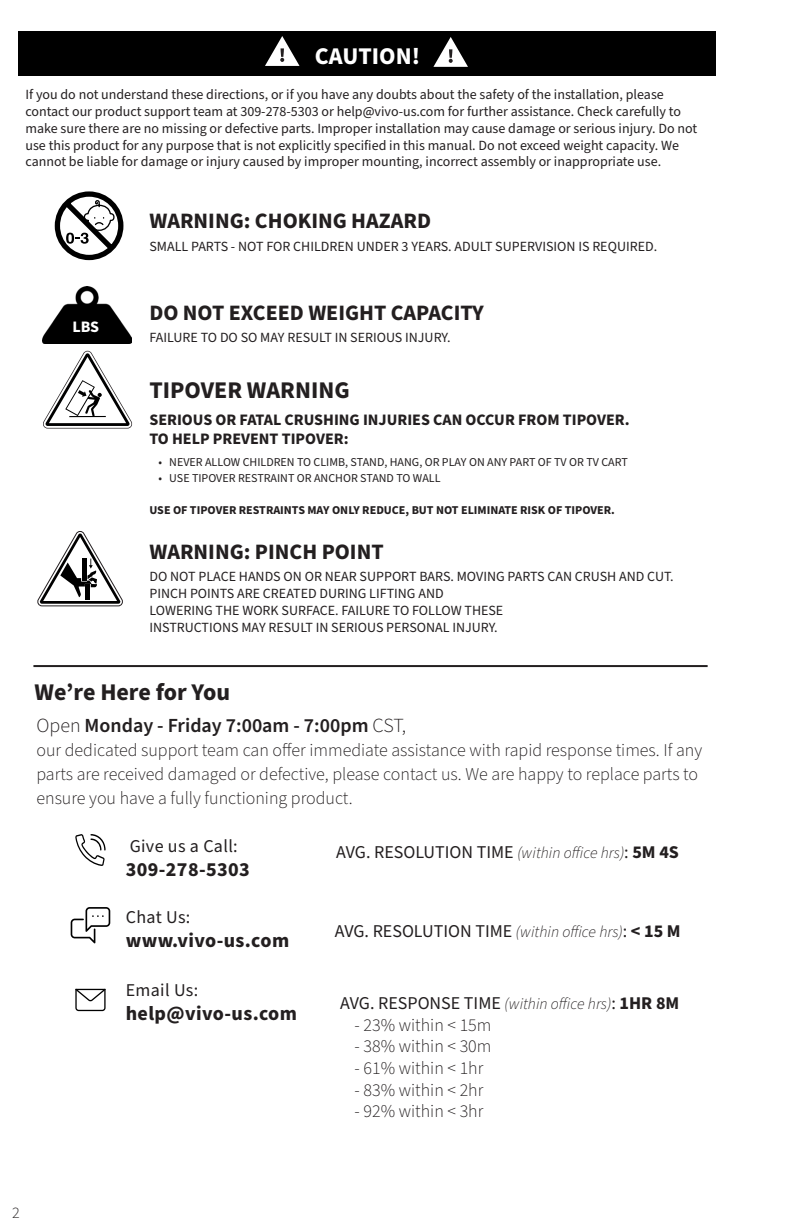
<style>
.page{position:relative;width:792px;height:1224px;background:#fff}
.page>*{position:absolute;margin:0;border:0;box-sizing:border-box;transform-origin:0 0}
.t1{font:700 24px "Source Sans Pro";color:#231f20}
.t2{font:700 24px "Source Sans Pro";color:#fff}
.t3{font:700 22px "Source Sans Pro";color:#231f20}
.t4{font:700 20px "Source Sans Pro";letter-spacing:.02em;color:#231f20}
.t5{font:600 20px "Source Sans Pro";color:#231f20}
.t6{font:300 18px/24px "Source Sans Pro";color:#231f20}
.t7{font:18px "Source Sans Pro";color:#231f20}
.t8{font:18px "Source Sans Pro";letter-spacing:.02em;color:#231f20}
.t9{font:700 16px "Source Sans Pro";color:#231f20}
.t10{font:700 16px "Source Sans Pro";color:#fff}
.t11{font:300 16px "Source Sans Pro";color:#231f20}
.t12{font:14px/16.8px "Source Sans Pro";color:#231f20}
.t13{font:12px "Source Sans Pro";color:#231f20}
.Bullet_Points{font:700 12px "Source Sans Pro";color:#231f20}
.s1{font-weight:300}
.s2{font-weight:300;font-style:italic;font-size:16px}
.s3{font-weight:700}
</style>
<div class="page">
<hr style="left:33px;top:665px;width:675px;height:2px;background:#231f20">
<img style="left:43px;top:286px;width:89px;height:58px">
<div style="left:19px;top:31px;width:697px;height:45px;background:#000"></div>
<svg style="left:265px;top:36px;width:35px;height:30px"></svg>
<svg style="left:433px;top:37px;width:35px;height:30px"></svg>
<svg style="left:75px;top:989px;width:31px;height:22px"></svg>
<svg style="left:71px;top:907px;width:39px;height:36px"></svg>
<svg style="left:75px;top:834px;width:31px;height:32px"></svg>
<svg style="left:54px;top:191px;width:70px;height:70px"></svg>
<svg style="left:43px;top:350px;width:90px;height:79px"></svg>
<svg style="left:37px;top:531px;width:86px;height:76px"></svg>
<div style="left:82px;top:559px;width:5px;height:22px;background:#000"></div>
<hr style="left:86px;top:584px;width:4px;height:16px;background:#000">
<p class="t2" style="left:315px;top:39px;width:107px">CAUTION!</p>
<p class="t12" style="left:25px;top:87px;width:673px">If you do not understand these directions, or if you have any doubts about the safety of the installation, please contact our product support team at 309-278-5303 or help@vivo-us.com for further assistance. Check carefully to make sure there are no missing or defective parts. Improper installation may cause damage or serious injury. Do not use this product for any purpose that is not explicitly specified in this manual. Do not exceed weight capacity. We cannot be liable for damage or injury caused by improper mounting, incorrect assembly or inappropriate use.</p>
<p class="t10" style="left:72px;top:316px;width:28px">LBS</p>
<p class="t3" style="left:149px;top:206px;width:283px">WARNING: CHOKING HAZARD</p>
<p class="t12" style="left:149px;top:238px;width:509px">SMALL PARTS - NOT FOR CHILDREN UNDER 3 YEARS. ADULT SUPERVISION IS REQUIRED.</p>
<p class="t3" style="left:149px;top:298px;width:336px">DO NOT EXCEED WEIGHT CAPACITY</p>
<p class="t12" style="left:149px;top:330px;width:303px">FAILURE TO DO SO MAY RESULT IN SERIOUS INJURY.</p>
<p class="t1" style="left:149px;top:374px;width:202px">TIPOVER WARNING</p>
<p class="t9" style="left:149px;top:408px;width:482px">SERIOUS OR FATAL CRUSHING INJURIES CAN OCCUR FROM TIPOVER.</p>
<p class="t9" style="left:149px;top:428px;width:201px">TO HELP PREVENT TIPOVER:</p>
<p class="t13" style="left:158px;top:454px;width:471px">• NEVER ALLOW CHILDREN TO CLIMB, STAND, HANG, OR PLAY ON ANY PART OF TV OR TV CART</p>
<p class="t13" style="left:158px;top:470px;width:284px">• USE TIPOVER RESTRAINT OR ANCHOR STAND TO WALL</p>
<p class="Bullet_Points" style="left:149px;top:502px;width:467px">USE OF TIPOVER RESTRAINTS MAY ONLY REDUCE, BUT NOT ELIMINATE RISK OF TIPOVER.</p>
<p class="t3" style="left:149px;top:537px;width:236px">WARNING: PINCH POINT</p>
<p class="t12" style="left:149px;top:569px;width:526px">DO NOT PLACE HANDS ON OR NEAR SUPPORT BARS. MOVING PARTS CAN CRUSH AND CUT.<br>PINCH POINTS ARE CREATED DURING LIFTING AND</p>
<p class="t12" style="left:149px;top:602px;width:355px">LOWERING THE WORK SURFACE. FAILURE TO FOLLOW THESE</p>
<p class="t12" style="left:149px;top:619px;width:350px">INSTRUCTIONS MAY RESULT IN SERIOUS PERSONAL INJURY.</p>
<p class="t1" style="left:34px;top:675px;width:197px">We’re Here for You</p>
<p class="t5" style="left:36px;top:712px;width:371px"><span class="s1">Open</span> Monday - Friday 7:00am - 7:00pm <span class="s1">CST,</span></p>
<p class="t6" style="left:36px;top:738px;width:667px">our dedicated support team can offer immediate assistance with rapid response times. If any parts are received damaged or defective, please contact us. We are happy to replace parts to ensure you have a fully functioning product.</p>
<p class="t11" style="left:12px;top:1202px;width:9px">2</p>
<p class="t8" style="left:130px;top:834px;width:110px">Give us a Call:</p>
<p class="t4" style="left:126px;top:856px;width:126px">309-278-5303</p>
<p class="t7" style="left:126px;top:905px;width:66px">Chat Us:</p>
<p class="t4" style="left:126px;top:927px;width:165px">www.vivo-us.com</p>
<p class="t7" style="left:126px;top:978px;width:74px">Email Us:</p>
<p class="t4" style="left:126px;top:1000px;width:173px">help@vivo-us.com</p>
<p class="t7" style="left:336px;top:840px;width:344px">AVG. RESOLUTION TIME <span class="s2">(within office hrs)</span>: <span class="s3">5M 4S</span></p>
<p class="t7" style="left:335px;top:919px;width:347px">AVG. RESOLUTION TIME <span class="s2">(within office hrs)</span>: <span class="s3">&lt; 15 M</span></p>
<p class="t7" style="left:340px;top:991px;width:341px">AVG. RESPONSE TIME <span class="s2">(within office hrs)</span>: <span class="s3">1HR 8M</span></p>
<p class="t6" style="left:355px;top:1013px;width:138px">- 23% within &lt; 15m</p>
<p class="t6" style="left:355px;top:1035px;width:138px">- 38% within &lt; 30m</p>
<p class="t6" style="left:355px;top:1057px;width:130px">- 61% within &lt; 1hr</p>
<p class="t6" style="left:355px;top:1078px;width:130px">- 83% within &lt; 2hr</p>
<p class="t6" style="left:355px;top:1100px;width:130px">- 92% within &lt; 3hr</p>
</div>
